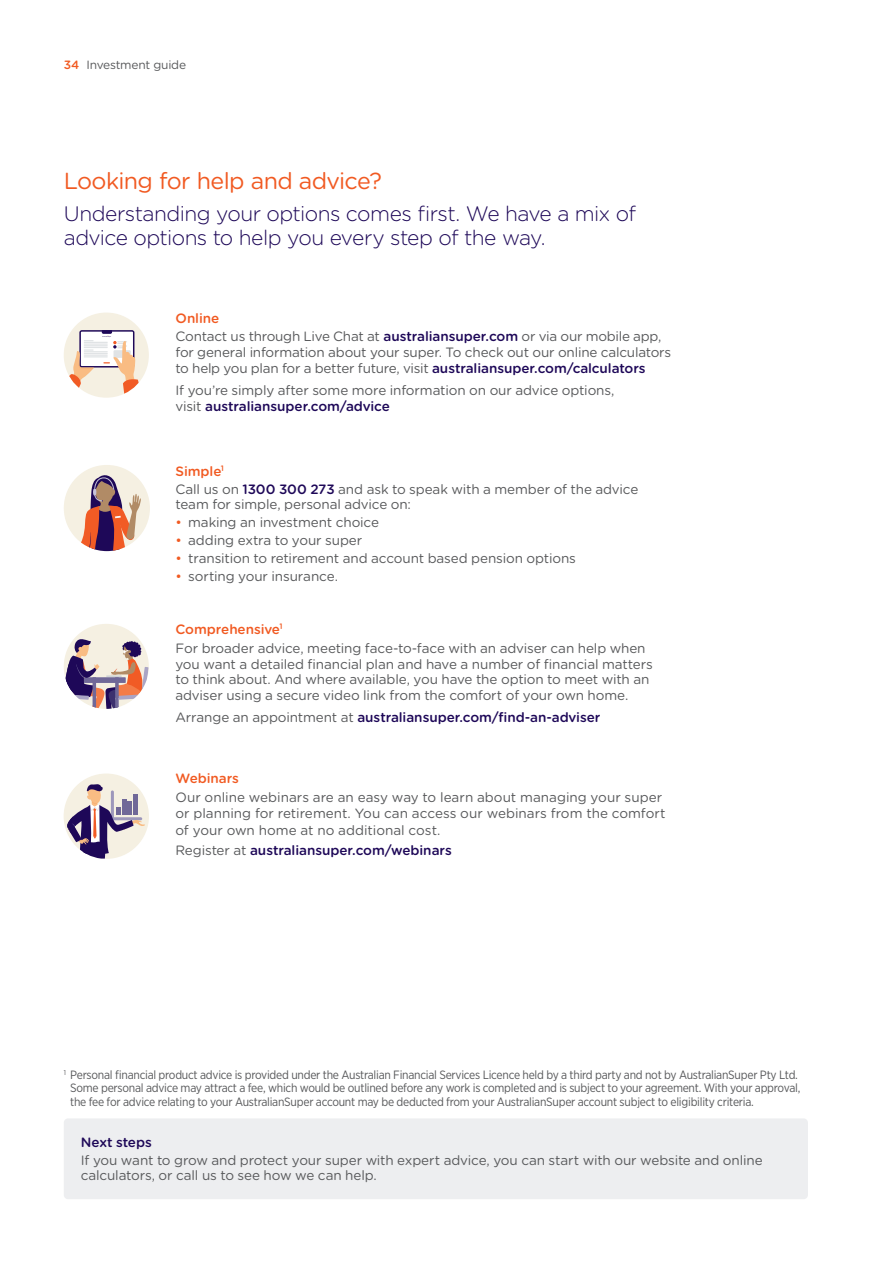
<style>
.page{position:relative;width:893px;height:1263px;background:#fff}
.page>*{position:absolute;margin:0;border:0;box-sizing:border-box;transform-origin:0 0}
.t1{font:23.25px "Gotham Rounded";letter-spacing:-.025em;color:#f15a22}
.t2{font:300 21px/24px "Gotham Rounded";letter-spacing:-.03em;color:#1e0858}
.t3{font:13.5px/15.8px "Gotham Rounded";letter-spacing:-.01em;color:#58595b}
.t4{font:500 13.5px "Gotham Rounded";letter-spacing:-.005em;color:#1e0858}
.t5{font:500 13.5px "Gotham Rounded";letter-spacing:-.005em;color:#f15a22}
.t6{font:12px/13.5px "Gotham Narrow";letter-spacing:-.02em;color:#58595b}
.t7{font:12px "Gotham Rounded";letter-spacing:-.02em;color:#58595b}
.s1{font-weight:500;color:#f15a22}
.s2{font-weight:500;color:#1e0858}
.s3{color:#f15a22}
.s4{font-weight:400;color:#58595b}
</style>
<div class="page">
<div style="left:64px;top:313px;width:85px;height:85px;background:#f5f0e2;border-radius:50%"></div>
<svg style="left:64px;top:330px;width:81px;height:68px"></svg>
<div style="left:64px;top:465px;width:86px;height:86px;background:#f5f0e2;border-radius:50%"></div>
<svg style="left:71px;top:473px;width:71px;height:78px"></svg>
<div style="left:64px;top:624px;width:85px;height:85px;background:#f5f0e2;border-radius:50%"></div>
<svg style="left:64px;top:635px;width:85px;height:74px"></svg>
<div style="left:64px;top:773px;width:85px;height:85px;background:#f5f0e2;border-radius:50%"></div>
<svg style="left:67px;top:784px;width:78px;height:74px"></svg>
<div style="left:64px;top:1118px;width:744px;height:81px;background:#edeef0;border-radius:4px"></div>
<p class="t7" style="left:64px;top:57px;width:124px"><span class="s1">34</span> Investment guide</p>
<h1 class="t1" style="left:64px;top:164px;width:320px">Looking for help and advice?</h1>
<h2 class="t2" style="left:64px;top:201px;width:574px">Understanding your options comes first. We have a mix of advice options to help you every step of the way.</h2>
<p class="t3" style="left:175px;top:309px;width:487px;line-height:17.9px"><span class="s1">Online<br></span>Contact us through Live Chat at <span class="s2">australiansuper.com</span> or via our mobile app,</p>
<p class="t3" style="left:175px;top:344px;width:497px">for general information about your super. To check out our online calculators to help you plan for a better future, visit <span class="s2">australiansuper.com/calculators</span></p>
<p class="t3" style="left:175px;top:382px;width:441px">If you’re simply after some more information on our advice options, visit <span class="s2">australiansuper.com/advice</span></p>
<p class="t3" style="left:175px;top:461px;width:464px;line-height:17.9px"><span class="s1">Simple</span><sup>1<br></sup>Call us on <span class="s2">1300 300 273</span> and ask to speak with a member of the advice</p>
<p class="t3" style="left:175px;top:496px;width:237px">team for simple, personal advice on:</p>
<p class="t3" style="left:175px;top:514px;width:205px"><span class="s3">•</span> making an investment choice</p>
<p class="t3" style="left:175px;top:532px;width:188px"><span class="s3">•</span> adding extra to your super</p>
<p class="t3" style="left:175px;top:550px;width:402px"><span class="s3">•</span> transition to retirement and account based pension options</p>
<p class="t3" style="left:175px;top:568px;width:164px"><span class="s3">•</span> sorting your insurance.</p>
<p class="t3" style="left:175px;top:618px;width:472px;line-height:19.4px"><span class="s1">Comprehensive</span><sup>1<br></sup>For broader advice, meeting face-to-face with an adviser can help when</p>
<p class="t3" style="left:175px;top:655px;width:479px">you want a detailed financial plan and have a number of financial matters to think about. And where available, you have the option to meet with an adviser using a secure video link from the comfort of your own home.</p>
<p class="t4" style="left:175px;top:708px;width:426px"><span class="s4">Arrange an appointment at</span> australiansuper.com/find-an-adviser</p>
<p class="t5" style="left:175px;top:769px;width:65px">Webinars</p>
<p class="t3" style="left:175px;top:788px;width:492px;line-height:16.5px">Our online webinars are an easy way to learn about managing your super or planning for retirement. You can access our webinars from the comfort of your own home at no additional cost.</p>
<p class="t4" style="left:175px;top:840px;width:278px"><span class="s4">Register at</span> australiansuper.com/webinars</p>
<p class="t6" style="left:70px;top:1067px;width:732px;text-indent:-6px"><sup>1</sup> Personal financial product advice is provided under the Australian Financial Services Licence held by a third party and not by AustralianSuper Pty Ltd.<br>Some personal advice may attract a fee, which would be outlined before any work is completed and is subject to your agreement. With your approval, the fee for advice relating to your AustralianSuper account may be deducted from your AustralianSuper account subject to eligibility criteria.</p>
<p class="t4" style="left:81px;top:1132px;width:72px">Next steps</p>
<p class="t3" style="left:81px;top:1151px;width:683px">If you want to grow and protect your super with expert advice, you can start with our website and online calculators, or call us to see how we can help.</p>
</div>
